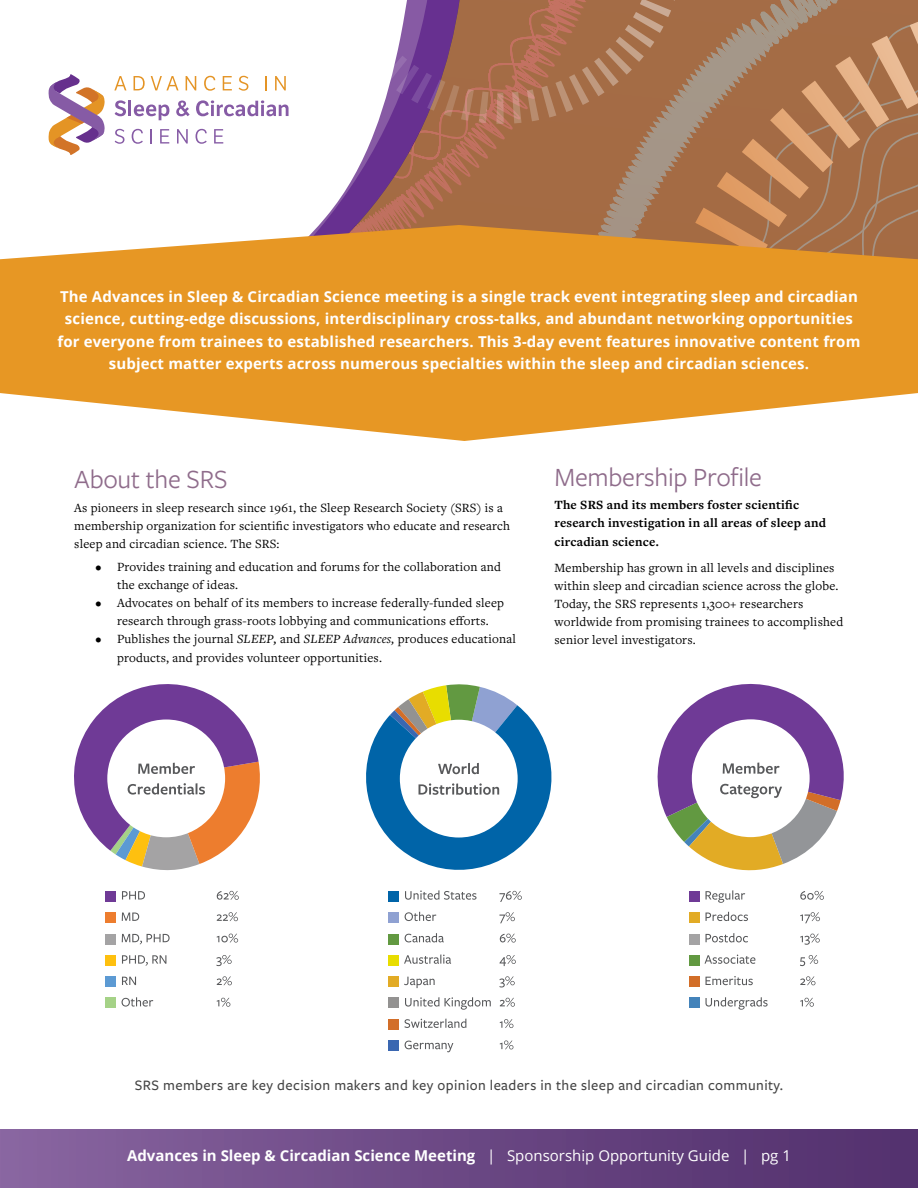
<style>
.page{position:relative;width:918px;height:1188px;background:#fff}
.page>*{position:absolute;margin:0;border:0;box-sizing:border-box;transform-origin:0 0}
.t1{font:27.3px "Freight Sans Pro";letter-spacing:-.01em;color:#8f6c8b}
.t2{font:700 15px/22.5px "Open Sans";letter-spacing:.01em;color:#fff;text-align:center}
.t3{font:500 15px "Freight Sans Pro";letter-spacing:.025em;color:#444}
.t4{font:13.05px/18px "Freight Text Pro";letter-spacing:.015em;color:#000}
.t5{font:700 13.05px/18px "Freight Text Pro";letter-spacing:.015em;color:#000}
.s1{font-style:italic}
.s2{font-weight:500;font-style:italic}
.s3{font-weight:400}
</style>
<div class="page">
<svg style="left:319px;top:0;width:599px;height:225px;background:#aa7a68"></svg>
<svg style="left:496px;top:93px;width:8px;height:31px"></svg>
<svg style="left:512px;top:0;width:165px;height:123px;background:#aa7250"></svg>
<svg style="left:331px;top:0;width:158px;height:123px"></svg>
<svg style="left:677px;top:22px;width:241px;height:203px;background:#ad7a55"></svg>
<svg style="left:74px;top:684px;width:186px;height:187px"></svg>
<svg style="left:122px;top:997px;width:108px;height:10px"></svg>
<svg style="left:122px;top:976px;width:110px;height:9px"></svg>
<svg style="left:122px;top:955px;width:110px;height:11px"></svg>
<svg style="left:122px;top:934px;width:116px;height:10px"></svg>
<svg style="left:122px;top:912px;width:116px;height:9px"></svg>
<svg style="left:122px;top:891px;width:117px;height:9px"></svg>
<div style="left:106px;top:892px;width:10px;height:10px;background:#6f3a96"></div>
<div style="left:106px;top:913px;width:10px;height:10px;background:#ed7d2e"></div>
<div style="left:106px;top:934px;width:10px;height:10px;background:#a4a3a4"></div>
<div style="left:106px;top:955px;width:10px;height:10px;background:#fec00f"></div>
<div style="left:106px;top:977px;width:10px;height:10px;background:#5c9ad3"></div>
<div style="left:106px;top:998px;width:10px;height:10px;background:#a5d287"></div>
<svg style="left:657px;top:683px;width:187px;height:188px"></svg>
<svg style="left:705px;top:997px;width:109px;height:13px"></svg>
<svg style="left:706px;top:976px;width:110px;height:9px"></svg>
<svg style="left:705px;top:955px;width:113px;height:11px"></svg>
<svg style="left:706px;top:933px;width:114px;height:12px"></svg>
<svg style="left:706px;top:912px;width:114px;height:11px"></svg>
<svg style="left:706px;top:890px;width:118px;height:13px"></svg>
<div style="left:689px;top:892px;width:10px;height:10px;background:#6f3a96"></div>
<div style="left:689px;top:913px;width:10px;height:10px;background:#e2ab25"></div>
<div style="left:689px;top:934px;width:10px;height:10px;background:#a4a3a4"></div>
<div style="left:689px;top:955px;width:10px;height:10px;background:#629941"></div>
<div style="left:689px;top:977px;width:10px;height:10px;background:#d26e28"></div>
<div style="left:689px;top:998px;width:10px;height:10px;background:#4483ba"></div>
<svg style="left:366px;top:684px;width:186px;height:186px"></svg>
<svg style="left:405px;top:1040px;width:108px;height:12px"></svg>
<svg style="left:404px;top:1019px;width:109px;height:9px"></svg>
<svg style="left:405px;top:997px;width:110px;height:13px"></svg>
<svg style="left:404px;top:976px;width:111px;height:12px"></svg>
<svg style="left:404px;top:954px;width:112px;height:12px"></svg>
<svg style="left:405px;top:933px;width:111px;height:10px"></svg>
<svg style="left:405px;top:912px;width:110px;height:11px"></svg>
<svg style="left:405px;top:890px;width:117px;height:12px"></svg>
<div style="left:389px;top:892px;width:10px;height:10px;background:#0064a8"></div>
<div style="left:389px;top:913px;width:10px;height:10px;background:#8fa1d2"></div>
<div style="left:389px;top:934px;width:10px;height:10px;background:#629941"></div>
<div style="left:389px;top:955px;width:10px;height:10px;background:#e8dd00"></div>
<div style="left:389px;top:977px;width:10px;height:10px;background:#e2ab25"></div>
<div style="left:389px;top:998px;width:10px;height:10px;background:#939291"></div>
<div style="left:389px;top:1019px;width:10px;height:10px;background:#d26e29"></div>
<div style="left:389px;top:1040px;width:10px;height:10px;background:#3a67b1"></div>
<svg style="left:114px;top:76px;width:12px;height:14px"></svg>
<svg style="left:134px;top:76px;width:11px;height:14px"></svg>
<svg style="left:151px;top:76px;width:28px;height:14px"></svg>
<svg style="left:186px;top:76px;width:10px;height:14px"></svg>
<svg style="left:204px;top:76px;width:11px;height:15px"></svg>
<svg style="left:223px;top:76px;width:9px;height:14px"></svg>
<svg style="left:239px;top:76px;width:9px;height:15px"></svg>
<svg style="left:265px;top:76px;width:2px;height:14px"></svg>
<svg style="left:275px;top:76px;width:11px;height:14px"></svg>
<svg style="left:115px;top:100px;width:54px;height:20px"></svg>
<svg style="left:176px;top:101px;width:14px;height:15px"></svg>
<svg style="left:196px;top:100px;width:93px;height:16px"></svg>
<svg style="left:115px;top:129px;width:9px;height:15px"></svg>
<svg style="left:132px;top:129px;width:11px;height:15px"></svg>
<svg style="left:150px;top:129px;width:2px;height:15px"></svg>
<svg style="left:160px;top:129px;width:9px;height:15px"></svg>
<svg style="left:177px;top:129px;width:11px;height:15px"></svg>
<svg style="left:196px;top:129px;width:11px;height:15px"></svg>
<svg style="left:214px;top:129px;width:9px;height:15px"></svg>
<svg style="left:49px;top:74px;width:56px;height:81px"></svg>
<svg style="left:0;top:225px;width:918px;height:216px;background:#e7a446"></svg>
<div style="left:0;top:1130px;width:918px;height:58px;background:linear-gradient(to right,#88649f,#512e6c)"></div>
<p class="t2" style="left:58px;top:284px;width:804px">The Advances in Sleep &amp; Circadian Science meeting is a single track event integrating sleep and circadian science, cutting-edge discussions, interdisciplinary cross-talks, and abundant networking opportunities for everyone from trainees to established researchers. This 3-day event features innovative content from subject matter experts across numerous specialties within the sleep and circadian sciences.</p>
<h1 class="t1" style="left:74px;top:461px;width:155px">About the SRS</h1>
<p class="t4" style="left:74px;top:498px;width:437px">As pioneers in sleep research since 1961, the Sleep Research Society (SRS) is a membership organization for scientific investigators who educate and research sleep and circadian science. The SRS:</p>
<p class="t4" style="left:117px;top:558px;width:386px;text-indent:-21px">• Provides training and education and forums for the collaboration and the exchange of ideas.</p>
<p class="t4" style="left:96px;top:594px;width:410px;text-align:center">• Advocates on behalf of its members to increase federally-funded sleep research through grass-roots lobbying and communications efforts.</p>
<p class="t4" style="left:117px;top:630px;width:401px;text-indent:-21px">• Publishes the journal <span class="s1">SLEEP</span><span class="s2">,</span> and <span class="s1">SLEEP Advances,</span> produces educational products, and provides volunteer opportunities.</p>
<h1 class="t1" style="left:555px;top:459px;width:209px">Membership Profile</h1>
<p class="t5" style="left:555px;top:496px;width:273px">The SRS and its members foster scientific research investigation in all areas of sleep and circadian science.</p>
<p class="t4" style="left:555px;top:558px;width:290px">Membership has grown in all levels and disciplines within sleep and circadian science across the globe.<br>Today, the SRS represents 1,300+ researchers worldwide from promising trainees to accomplished senior level investigators.</p>
<p class="t3" style="left:135px;top:1075px;width:650px">SRS members are key decision makers and key opinion leaders in the sleep and circadian community.</p>
<p class="t2" style="left:127px;top:1144px;width:665px">Advances in Sleep &amp; Circadian Science Meeting <span class="s3">| Sponsorship Opportunity Guide | pg 1</span></p>
</div>
